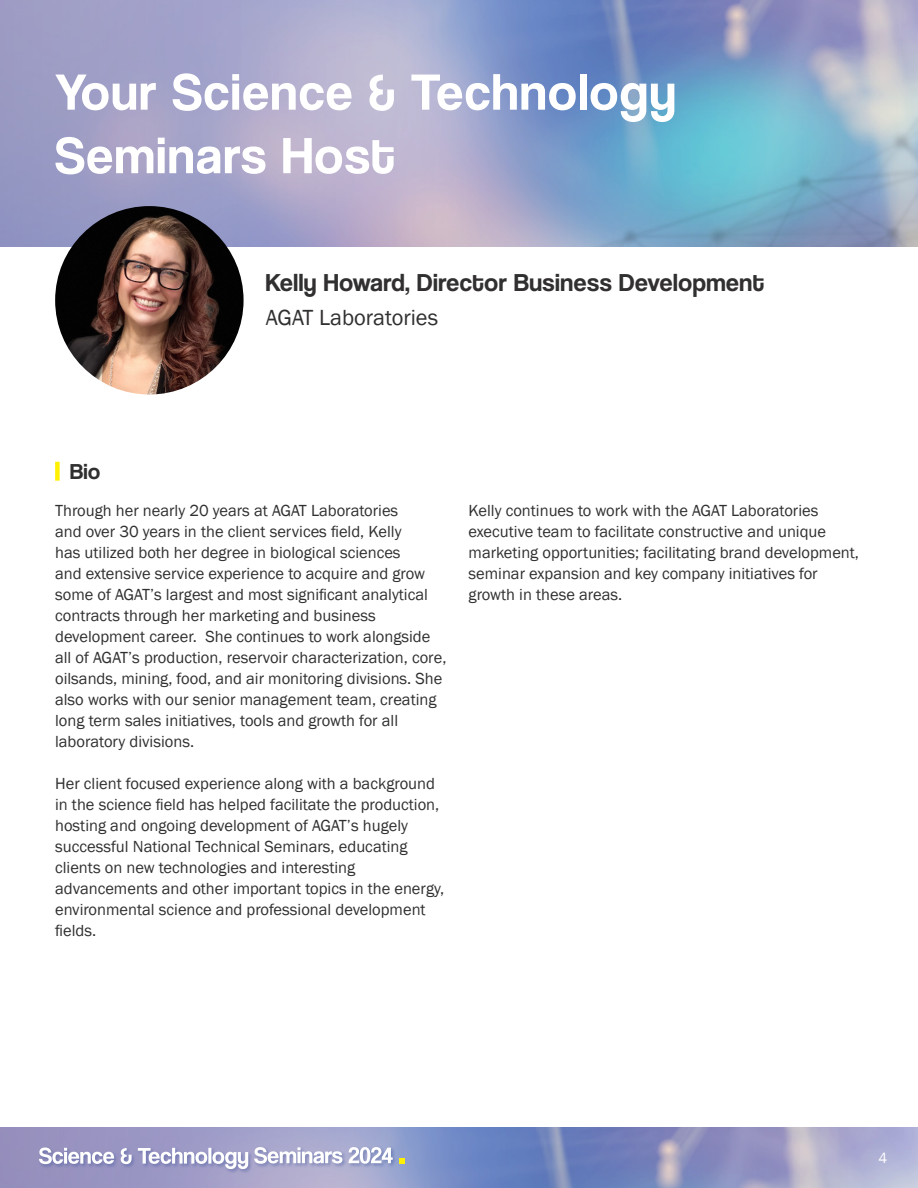
<style>
.page{position:relative;width:918px;height:1188px;background:#fff}
.page>*{position:absolute;margin:0;border:0;box-sizing:border-box;transform-origin:0 0}
.t1{font:52.95px/63.4px "Coolvetica Rg";letter-spacing:.03em;color:#fff}
.Heading{font:25.5px "Coolvetica Rg";letter-spacing:.02em;color:#312f30}
.Heading-2{font:22.5px "Franklin Gothic";color:#312f30}
.Heading-3{font:22.5px "Coolvetica Rg";color:#312f30}
.Heading-4{font:16.5px/21px "Franklin Gothic";color:#312f30}
.t2{font:15px "Franklin Gothic";color:#fff}
</style>
<div class="page">
<svg style="left:0;top:1128px;width:918px;height:60px"></svg>
<div style="left:38px;top:1146px;width:360px;height:28px;background:#253f8e;opacity:.35"></div>
<svg style="left:254px;top:1147px;width:139px;height:17px"></svg>
<svg style="left:39px;top:1147px;width:209px;height:22px"></svg>
<svg style="left:399px;top:1158px;width:6px;height:5px"></svg>
<svg style="left:0;top:0;width:233px;height:246px;fill:#9f9ec6"></svg>
<img style="left:233px;top:0;width:685px;height:246px">
<img style="left:55px;top:206px;width:189px;height:189px;border-radius:94px">
<div style="left:55px;top:462px;width:5px;height:19px;background:#fff101"></div>
<p class="t1" style="left:55px;top:60px;width:622px">Your Science &amp; Technology<br>Seminars Host</p>
<p class="Heading-3" style="left:70px;top:458px;width:32px">Bio</p>
<p class="Heading" style="left:266px;top:267px;width:500px">Kelly Howard, Director Business Development</p>
<p class="Heading-2" style="left:266px;top:304px;width:174px">AGAT Laboratories</p>
<p class="Heading-4" style="left:55px;top:500px;width:393px">Through her nearly 20 years at AGAT Laboratories<br>and over 30 years in the client services field, Kelly<br>has utilized both her degree in biological sciences<br>and extensive service experience to acquire and grow some of AGAT’s largest and most significant analytical contracts through her marketing and business development career. She continues to work alongside all of AGAT’s production, reservoir characterization, core, oilsands, mining, food, and air monitoring divisions. She also works with our senior management team, creating long term sales initiatives, tools and growth for all laboratory divisions.</p>
<p class="Heading-4" style="left:55px;top:773px;width:391px">Her client focused experience along with a background in the science field has helped facilitate the production, hosting and ongoing development of AGAT’s hugely successful National Technical Seminars, educating clients on new technologies and interesting advancements and other important topics in the energy, environmental science and professional development fields.</p>
<p class="Heading-4" style="left:469px;top:500px;width:392px">Kelly continues to work with the AGAT Laboratories executive team to facilitate constructive and unique marketing opportunities; facilitating brand development, seminar expansion and key company initiatives for growth in these areas.</p>
<p class="t2" style="left:879px;top:1149px;width:10px">4</p>
</div>
